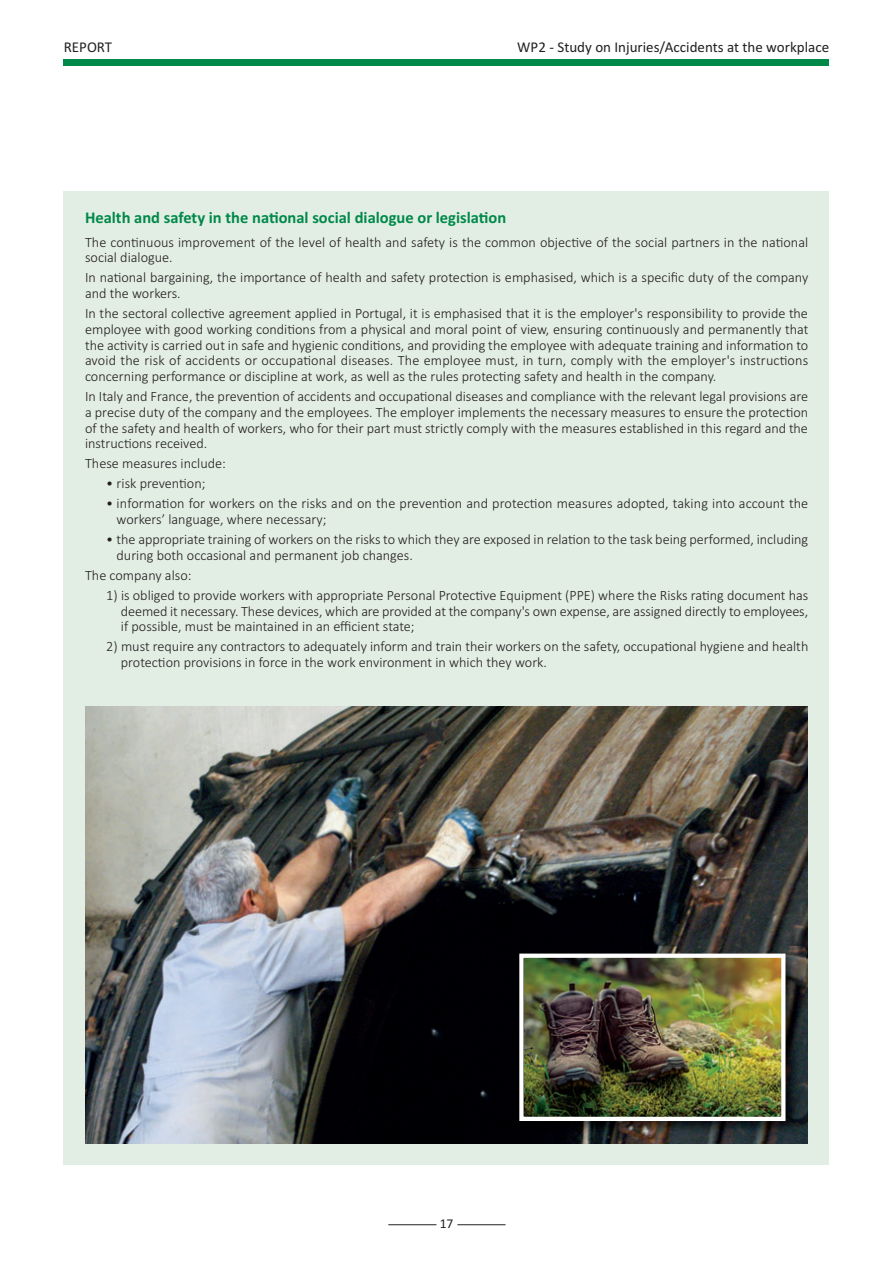
<style>
.page{position:relative;width:893px;height:1263px;background:#fff}
.page>*{position:absolute;margin:0;border:0;box-sizing:border-box;transform-origin:0 0}
.t1{font:700 16.5px "Calibri";color:#008949}
.t2{font:15px "Calibri";color:#231f20}
.t3{font:300 14.25px/15.8px "Calibri";color:#231f20}
.t4{font:13.5px "Calibri";color:#231f20}
</style>
<div class="page">
<hr style="left:388px;top:1224px;width:48px;height:1px;background:#231f20">
<hr style="left:457px;top:1224px;width:49px;height:1px;background:#231f20">
<div style="left:64px;top:59px;width:765px;height:6px;background:#008949"></div>
<div style="left:64px;top:191px;width:765px;height:974px;background:#e2ede4"></div>
<img style="left:85px;top:707px;width:723px;height:437px">
<img style="left:512px;top:947px;width:293px;height:193px">
<img style="left:525px;top:958px;width:255px;height:158px">
<div style="left:519px;top:953px;width:266px;height:168px;border:4px solid #fff"></div>
<p class="t2" style="left:64px;top:38px;width:50px">REPORT</p>
<p class="t2" style="left:517px;top:38px;width:313px">WP2 ‐ Study on Injuries/Accidents at the workplace</p>
<p class="t1" style="left:85px;top:212px;width:423px">Health and safety in the national social dialogue or legislation</p>
<p class="t3" style="left:85px;top:235px;width:725px">The continuous improvement of the level of health and safety is the common objective of the social partners in the national social dialogue.</p>
<p class="t3" style="left:85px;top:271px;width:725px">In national bargaining, the importance of health and safety protection is emphasised, which is a specific duty of the company and the workers.</p>
<p class="t3" style="left:85px;top:307px;width:725px;text-align:justify">In the sectoral collective agreement applied in Portugal, it is emphasised that it is the employer's responsibility to provide the employee with good working conditions from a physical and moral point of view, ensuring continuously and permanently that the activity is carried out in safe and hygienic conditions, and providing the employee with adequate training and information to avoid the risk of accidents or occupational diseases. The employee must, in turn, comply with the employer's instructions concerning performance or discipline at work, as well as the rules protecting safety and health in the company.</p>
<p class="t3" style="left:85px;top:390px;width:725px;text-align:justify">In Italy and France, the prevention of accidents and occupational diseases and compliance with the relevant legal provisions are a precise duty of the company and the employees. The employer implements the necessary measures to ensure the protection of the safety and health of workers, who for their part must strictly comply with the measures established in this regard and the instructions received.</p>
<p class="t3" style="left:85px;top:457px;width:142px">These measures include:</p>
<p class="t3" style="left:106px;top:477px;width:101px">• risk prevention;</p>
<p class="t3" style="left:117px;top:497px;width:693px;text-indent:-10px">• information for workers on the risks and on the prevention and protection measures adopted, taking into account the workers’ language, where necessary;</p>
<p class="t3" style="left:117px;top:533px;width:693px;text-indent:-10px">• the appropriate training of workers on the risks to which they are exposed in relation to the task being performed, including during both occasional and permanent job changes.</p>
<p class="t3" style="left:85px;top:568px;width:108px">The company also:</p>
<p class="t3" style="left:121px;top:588px;width:689px;text-align:justify;text-indent:-15px">1) is obliged to provide workers with appropriate Personal Protective Equipment (PPE) where the Risks rating document has deemed it necessary. These devices, which are provided at the company's own expense, are assigned directly to employees, if possible, must be maintained in an efficient state;</p>
<p class="t3" style="left:121px;top:640px;width:689px;text-indent:-15px">2) must require any contractors to adequately inform and train their workers on the safety, occupational hygiene and health protection provisions in force in the work environment in which they work.</p>
<p class="t4" style="left:440px;top:1216px;width:15px">17</p>
</div>
